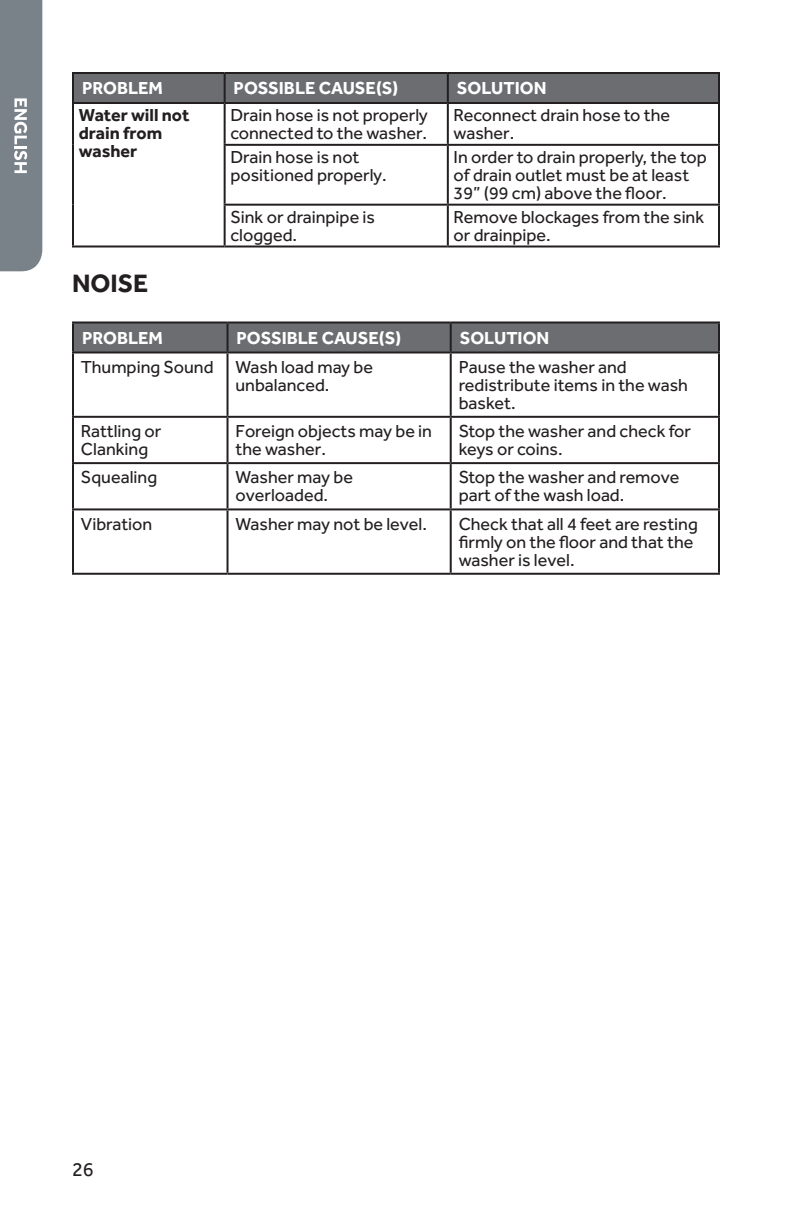
<style>
.page{position:relative;width:792px;height:1224px;background:#fff}
.page>*{position:absolute;margin:0;border:0;box-sizing:border-box;transform-origin:0 0}
.t1{font:700 26px "Effra";color:#231f20}
.t2{font:20px "Effra";color:#231f20}
.t3{font:18px/18px "Effra";color:#231f20}
.t4{font:700 18px "Effra";color:#fff}
.t5{font:700 18px/18px "Effra";color:#231f20}
</style>
<div class="page">
<div style="left:0;top:0;width:42px;height:271px;background:#798189"></div>
<div style="left:74px;top:74px;width:644px;height:28px;background:#6c6d70"></div>
<hr style="left:224px;top:74px;width:2px;height:28px;background:#231f20">
<hr style="left:447px;top:74px;width:2px;height:28px;background:#231f20">
<hr style="left:72px;top:104px;width:2px;height:41px;background:#231f20">
<hr style="left:224px;top:104px;width:2px;height:40px;background:#231f20">
<hr style="left:447px;top:104px;width:2px;height:40px;background:#231f20">
<hr style="left:718px;top:104px;width:2px;height:40px;background:#231f20">
<hr style="left:72px;top:145px;width:2px;height:60px;background:#231f20">
<hr style="left:224px;top:144px;width:224px;height:2px;background:#231f20">
<hr style="left:224px;top:146px;width:2px;height:58px;background:#231f20">
<hr style="left:448px;top:144px;width:272px;height:2px;background:#231f20">
<hr style="left:447px;top:146px;width:2px;height:58px;background:#231f20">
<hr style="left:718px;top:146px;width:2px;height:58px;background:#231f20">
<hr style="left:72px;top:205px;width:2px;height:41px;background:#231f20">
<hr style="left:224px;top:204px;width:224px;height:2px;background:#231f20">
<hr style="left:224px;top:206px;width:2px;height:40px;background:#231f20">
<hr style="left:448px;top:204px;width:272px;height:2px;background:#231f20">
<hr style="left:447px;top:206px;width:2px;height:40px;background:#231f20">
<hr style="left:718px;top:206px;width:2px;height:40px;background:#231f20">
<hr style="left:72px;top:246px;width:153px;height:2px;background:#231f20">
<hr style="left:225px;top:246px;width:223px;height:2px;background:#231f20">
<hr style="left:448px;top:246px;width:272px;height:2px;background:#231f20">
<hr style="left:72px;top:72px;width:153px;height:2px;background:#231f20">
<hr style="left:72px;top:74px;width:2px;height:28px;background:#231f20">
<hr style="left:225px;top:72px;width:223px;height:2px;background:#231f20">
<hr style="left:448px;top:72px;width:272px;height:2px;background:#231f20">
<hr style="left:718px;top:74px;width:2px;height:28px;background:#231f20">
<hr style="left:72px;top:102px;width:153px;height:2px;background:#231f20">
<hr style="left:225px;top:102px;width:223px;height:2px;background:#231f20">
<hr style="left:448px;top:102px;width:272px;height:2px;background:#231f20">
<div style="left:74px;top:324px;width:644px;height:28px;background:#6c6d70"></div>
<hr style="left:227px;top:324px;width:2px;height:28px;background:#231f20">
<hr style="left:450px;top:324px;width:2px;height:28px;background:#231f20">
<hr style="left:72px;top:354px;width:2px;height:62px;background:#231f20">
<hr style="left:227px;top:354px;width:2px;height:62px;background:#231f20">
<hr style="left:450px;top:354px;width:2px;height:62px;background:#231f20">
<hr style="left:718px;top:354px;width:2px;height:62px;background:#231f20">
<hr style="left:72px;top:416px;width:156px;height:2px;background:#231f20">
<hr style="left:72px;top:418px;width:2px;height:44px;background:#231f20">
<hr style="left:228px;top:416px;width:223px;height:2px;background:#231f20">
<hr style="left:227px;top:418px;width:2px;height:44px;background:#231f20">
<hr style="left:451px;top:416px;width:269px;height:2px;background:#231f20">
<hr style="left:450px;top:418px;width:2px;height:44px;background:#231f20">
<hr style="left:718px;top:418px;width:2px;height:44px;background:#231f20">
<hr style="left:72px;top:462px;width:156px;height:2px;background:#231f20">
<hr style="left:72px;top:464px;width:2px;height:44px;background:#231f20">
<hr style="left:228px;top:462px;width:223px;height:2px;background:#231f20">
<hr style="left:227px;top:464px;width:2px;height:44px;background:#231f20">
<hr style="left:451px;top:462px;width:269px;height:2px;background:#231f20">
<hr style="left:450px;top:464px;width:2px;height:44px;background:#231f20">
<hr style="left:718px;top:464px;width:2px;height:44px;background:#231f20">
<hr style="left:72px;top:508px;width:156px;height:2px;background:#231f20">
<hr style="left:72px;top:510px;width:2px;height:63px;background:#231f20">
<hr style="left:228px;top:508px;width:223px;height:2px;background:#231f20">
<hr style="left:227px;top:510px;width:2px;height:63px;background:#231f20">
<hr style="left:451px;top:508px;width:269px;height:2px;background:#231f20">
<hr style="left:450px;top:510px;width:2px;height:63px;background:#231f20">
<hr style="left:718px;top:510px;width:2px;height:63px;background:#231f20">
<hr style="left:72px;top:573px;width:156px;height:2px;background:#231f20">
<hr style="left:228px;top:573px;width:223px;height:2px;background:#231f20">
<hr style="left:451px;top:573px;width:269px;height:2px;background:#231f20">
<hr style="left:72px;top:322px;width:156px;height:2px;background:#231f20">
<hr style="left:72px;top:324px;width:2px;height:28px;background:#231f20">
<hr style="left:228px;top:322px;width:223px;height:2px;background:#231f20">
<hr style="left:451px;top:322px;width:269px;height:2px;background:#231f20">
<hr style="left:718px;top:324px;width:2px;height:28px;background:#231f20">
<hr style="left:72px;top:352px;width:156px;height:2px;background:#231f20">
<hr style="left:228px;top:352px;width:223px;height:2px;background:#231f20">
<hr style="left:451px;top:352px;width:269px;height:2px;background:#231f20">
<p class="t4" style="left:82px;top:77px;width:83px">PROBLEM</p>
<p class="t4" style="left:234px;top:77px;width:166px">POSSIBLE CAUSE(S)</p>
<p class="t4" style="left:457px;top:77px;width:91px">SOLUTION</p>
<p class="t5" style="left:79px;top:105px;width:112px">Water will not drain from washer</p>
<p class="t3" style="left:230px;top:106px;width:199px">Drain hose is not properly connected to the washer.</p>
<p class="t3" style="left:454px;top:106px;width:218px">Reconnect drain hose to the washer.</p>
<p class="t3" style="left:230px;top:148px;width:158px">Drain hose is not positioned properly.</p>
<p class="t3" style="left:454px;top:148px;width:255px">In order to drain properly, the top of drain outlet must be at least<br>39” (99 cm) above the floor.</p>
<p class="t3" style="left:230px;top:207px;width:146px">Sink or drainpipe is clogged.</p>
<p class="t3" style="left:454px;top:207px;width:252px">Remove blockages from the sink or drainpipe.</p>
<h1 class="t1" style="left:72px;top:267px;width:78px">NOISE</h1>
<p class="t4" style="left:82px;top:327px;width:83px">PROBLEM</p>
<p class="t4" style="left:237px;top:327px;width:166px">POSSIBLE CAUSE(S)</p>
<p class="t4" style="left:460px;top:327px;width:91px">SOLUTION</p>
<p class="t3" style="left:236px;top:358px;width:139px;text-indent:-155px">Thumping Sound Wash load may be unbalanced.</p>
<p class="t3" style="left:459px;top:358px;width:231px">Pause the washer and redistribute items in the wash basket.</p>
<p class="t3" style="left:81px;top:422px;width:82px">Rattling or<br>Clanking</p>
<p class="t3" style="left:236px;top:422px;width:198px">Foreign objects may be in the washer.</p>
<p class="t3" style="left:459px;top:422px;width:234px">Stop the washer and check for keys or coins.</p>
<p class="t3" style="left:81px;top:468px;width:78px">Squealing</p>
<p class="t3" style="left:236px;top:468px;width:119px">Washer may be overloaded.</p>
<p class="t3" style="left:459px;top:468px;width:222px">Stop the washer and remove part of the wash load.</p>
<p class="t3" style="left:81px;top:515px;width:73px">Vibration</p>
<p class="t3" style="left:236px;top:515px;width:193px">Washer may not be level.</p>
<p class="t3" style="left:459px;top:515px;width:241px">Check that all 4 feet are resting firmly on the floor and that the washer is level.</p>
<p class="t2" style="left:72px;top:1157px;width:23px">26</p>
</div>
